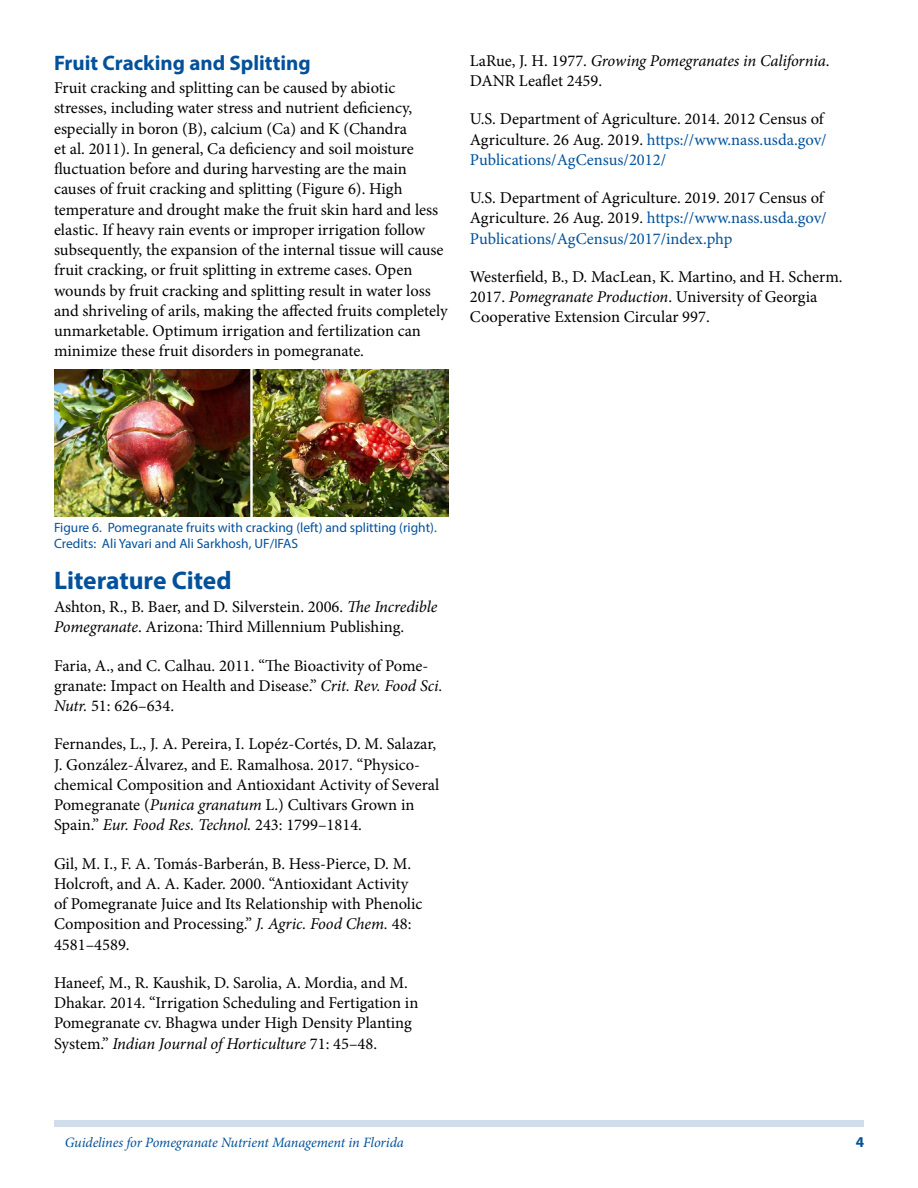
<style>
.page{position:relative;width:918px;height:1188px;background:#fff}
.page>*{position:absolute;margin:0;border:0;box-sizing:border-box;transform-origin:0 0}
.t1{font:700 25.5px "Myriad Pro";color:#03519a}
.t2{font:700 21px "Myriad Pro";color:#03519a}
.t3{font:16.5px/20.2px "Minion Pro";color:#000}
.t4{font:700 15px "Myriad Pro";color:#03519a}
.t5{font:italic 14.25px "Minion Pro";letter-spacing:-.01em;color:#03519a}
.t6{font:13.5px/16.5px "Myriad Pro";color:#03519a}
.s1{font-style:italic}
.s2{color:#03519a}
</style>
<div class="page">
<div style="left:54px;top:1120px;width:810px;height:7px;background:#d0ddea"></div>
<img style="left:54px;top:369px;width:394px;height:147px">
<p class="t2" style="left:54px;top:49px;width:258px">Fruit Cracking and Splitting</p>
<p class="t3" style="left:54px;top:78px;width:395px">Fruit cracking and splitting can be caused by abiotic stresses, including water stress and nutrient deficiency, especially in boron (B), calcium (Ca) and K (Chandra<br>et al. 2011). In general, Ca deficiency and soil moisture fluctuation before and during harvesting are the main causes of fruit cracking and splitting (Figure 6). High temperature and drought make the fruit skin hard and less elastic. If heavy rain events or improper irrigation follow subsequently, the expansion of the internal tissue will cause fruit cracking, or fruit splitting in extreme cases. Open wounds by fruit cracking and splitting result in water loss and shriveling of arils, making the affected fruits completely unmarketable. Optimum irrigation and fertilization can minimize these fruit disorders in pomegranate.</p>
<p class="t3" style="left:470px;top:51px;width:361px">LaRue, J. H. 1977. <span class="s1">Growing Pomegranates in California</span>.<br>DANR Leaflet 2459.</p>
<p class="t3" style="left:470px;top:109px;width:358px">U.S. Department of Agriculture. 2014. 2012 Census of<br>Agriculture. 26 Aug. 2019. <span class="s2">https://www.nass.usda.gov/<br>Publications/AgCensus/2012/</span></p>
<p class="t3" style="left:470px;top:188px;width:358px">U.S. Department of Agriculture. 2019. 2017 Census of<br>Agriculture. 26 Aug. 2019. <span class="s2">https://www.nass.usda.gov/<br>Publications/AgCensus/2017/index.php</span></p>
<p class="t3" style="left:470px;top:267px;width:374px">Westerfield, B., D. MacLean, K. Martino, and H. Scherm.<br>2017. <span class="s1">Pomegranate Production</span>. University of Georgia<br>Cooperative Extension Circular 997.</p>
<p class="t6" style="left:54px;top:519px;width:384px">Figure 6. Pomegranate fruits with cracking (left) and splitting (right).<br>Credits: Ali Yavari and Ali Sarkhosh, UF/IFAS</p>
<h1 class="t1" style="left:54px;top:563px;width:179px">Literature Cited</h1>
<p class="t3" style="left:54px;top:597px;width:385px">Ashton, R., B. Baer, and D. Silverstein. 2006. <span class="s1">The Incredible<br>Pomegranate</span>. Arizona: Third Millennium Publishing.</p>
<p class="t3" style="left:54px;top:655px;width:390px">Faria, A., and C. Calhau. 2011. “The Bioactivity of Pome&shy;granate: Impact on Health and Disease.” <span class="s1">Crit. Rev. Food Sci.<br>Nutr.</span> 51: 626–634.</p>
<p class="t3" style="left:54px;top:734px;width:387px">Fernandes, L., J. A. Pereira, I. Lopéz-Cortés, D. M. Salazar, J. González-Álvarez, and E. Ramalhosa. 2017. “Physico&shy;chemical Composition and Antioxidant Activity of Several Pomegranate (<span class="s1">Punica granatum</span> L.) Cultivars Grown in Spain.” <span class="s1">Eur. Food Res. Technol.</span> 243: 1799–1814.</p>
<p class="t3" style="left:54px;top:853px;width:370px">Gil, M. I., F. A. Tomás-Barberán, B. Hess-Pierce, D. M.<br>Holcroft, and A. A. Kader. 2000. “Antioxidant Activity of Pomegranate Juice and Its Relationship with Phenolic Composition and Processing.” <span class="s1">J. Agric. Food Chem.</span> 48:<br>4581–4589.</p>
<p class="t3" style="left:54px;top:973px;width:366px">Haneef, M., R. Kaushik, D. Sarolia, A. Mordia, and M.<br>Dhakar. 2014. “Irrigation Scheduling and Fertigation in Pomegranate cv. Bhagwa under High Density Planting System.” <span class="s1">Indian Journal of Horticulture</span> 71: 45–48.</p>
<p class="t5" style="left:65px;top:1133px;width:341px">Guidelines for Pomegranate Nutrient Management in Florida</p>
<p class="t4" style="left:856px;top:1133px;width:10px">4</p>
</div>
